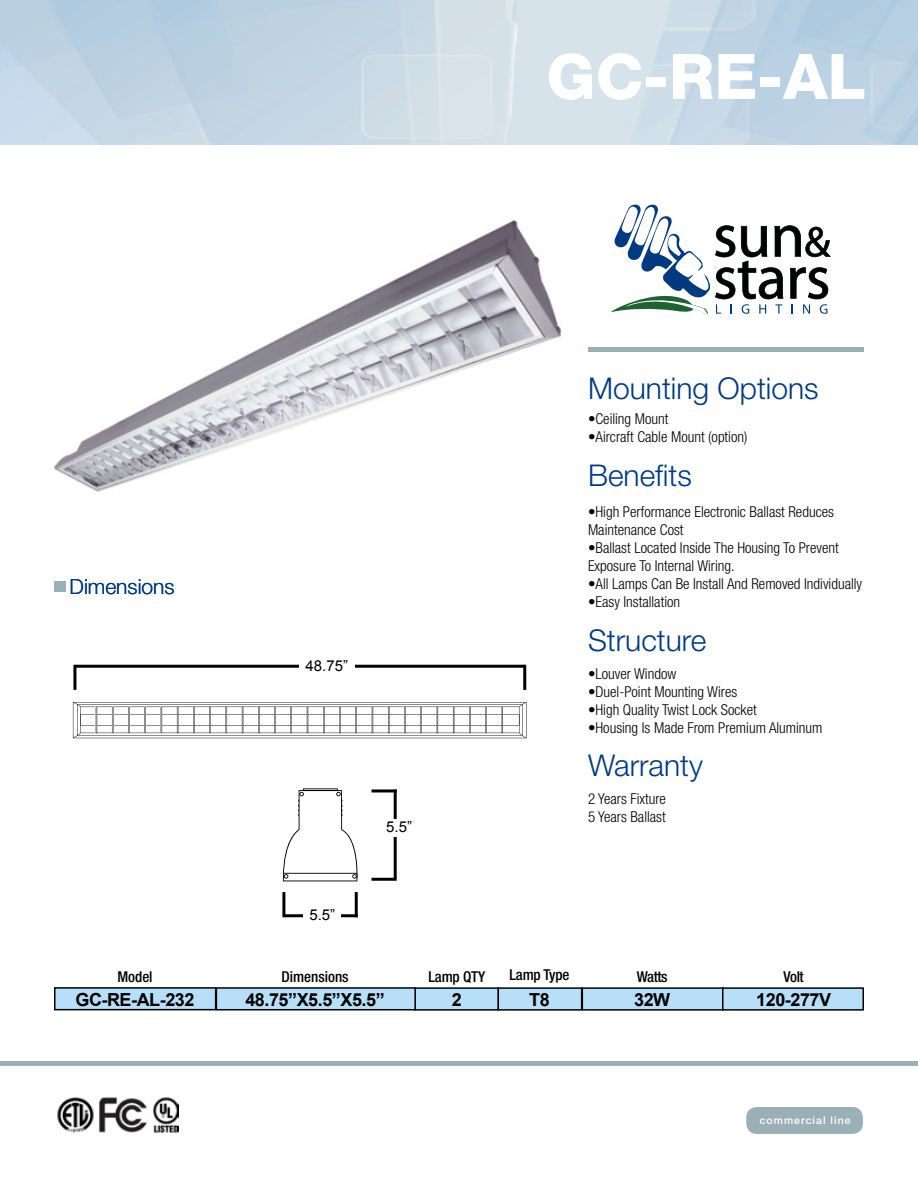
<style>
.page{position:relative;width:918px;height:1188px;background:#fff}
.page>*{position:absolute;margin:0;border:0;box-sizing:border-box;transform-origin:0 0}
.t1{font:800 63px "Helvetica Neue LT Pro";color:#fff}
.t2{font:300 30px "Helvetica Neue LT Pro";color:#013a81}
.t3{font:300 21px "Helvetica Neue LT Pro";color:#013a81}
.t4{font:700 18px "Arial";letter-spacing:-.025em;color:#000}
.t5{font:300 condensed 15px/18px "Helvetica Neue LT Pro";color:#000}
.t6{font:500 condensed 15px "Helvetica Neue LT Pro";letter-spacing:-.01em;color:#000}
.t7{font:15px "Arial";color:#000}
.t8{font:500 10.5px "Helvetica Neue LT Pro";letter-spacing:.1em;color:#fff}
</style>
<div class="page">
<hr style="left:0;top:1062px;width:918px;height:4px;background:#9bb0b6">
<img style="left:57px;top:1097px;width:121px;height:36px">
<div style="left:746px;top:1107px;width:117px;height:27px;background:#9bb0b6;border-radius:11px"></div>
<div style="left:589px;top:347px;width:275px;height:5px;background:#9bb0b6"></div>
<div style="left:54px;top:987px;width:162px;height:23px;background:#b7dff7;border:2px solid #000101"></div>
<div style="left:414px;top:987px;width:85px;height:24px;background:#b7dff7;border:2px solid #000101"></div>
<div style="left:498px;top:987px;width:84px;height:24px;background:#b7dff7;border:2px solid #000101"></div>
<div style="left:582px;top:987px;width:142px;height:24px;background:#b7dff7;border:2px solid #000101"></div>
<div style="left:722px;top:987px;width:142px;height:24px;background:#b7dff7;border:2px solid #000101"></div>
<div style="left:216px;top:987px;width:200px;height:23px;background:#b7dff7;border:2px solid #000101"></div>
<div style="left:54px;top:581px;width:12px;height:11px;background:#9bb0b6"></div>
<img style="left:54px;top:219px;width:508px;height:273px">
<svg style="left:73px;top:702px;width:453px;height:36px"></svg>
<hr style="left:303px;top:788px;width:35px;height:3px;background:#000">
<svg style="left:283px;top:790px;width:75px;height:91px"></svg>
<hr style="left:76px;top:665px;width:449px;height:3px;background:#000">
<hr style="left:523px;top:665px;width:3px;height:25px;background:#000">
<hr style="left:73px;top:665px;width:3px;height:25px;background:#000">
<div style="left:299px;top:649px;width:55px;height:36px;background:#fff"></div>
<hr style="left:284px;top:914px;width:74px;height:3px;background:#000">
<hr style="left:394px;top:789px;width:3px;height:89px;background:#000">
<hr style="left:282px;top:892px;width:3px;height:25px;background:#000">
<hr style="left:372px;top:878px;width:25px;height:3px;background:#000">
<hr style="left:355px;top:892px;width:3px;height:25px;background:#000">
<hr style="left:372px;top:789px;width:25px;height:3px;background:#000">
<div style="left:303px;top:907px;width:38px;height:18px;background:#fff"></div>
<div style="left:385px;top:819px;width:24px;height:17px;background:#fff"></div>
<svg style="left:611px;top:204px;width:220px;height:110px"></svg>
<h1 class="t1" style="left:546px;top:39px;width:321px">GC-RE-AL</h1>
<h2 class="t2" style="left:588px;top:370px;width:232px">Mounting Options</h2>
<p class="t5" style="left:588px;top:410px;width:82px">•Ceiling Mount</p>
<p class="t5" style="left:588px;top:428px;width:161px">•Aircraft Cable Mount (option)</p>
<h3 class="t3" style="left:70px;top:574px;width:106px">Dimensions</h3>
<p class="t7" style="left:306px;top:656px;width:44px">48.75”</p>
<p class="t7" style="left:309px;top:905px;width:27px">5.5”</p>
<p class="t7" style="left:386px;top:817px;width:27px">5.5”</p>
<h2 class="t2" style="left:588px;top:457px;width:105px">Benefits</h2>
<p class="t5" style="left:588px;top:502px;width:247px">•High Performance Electronic Ballast Reduces<br>Maintenance Cost</p>
<p class="t5" style="left:588px;top:538px;width:252px">•Ballast Located Inside The Housing To Prevent<br>Exposure To Internal Wiring.</p>
<p class="t5" style="left:588px;top:574px;width:276px">•All Lamps Can Be Install And Removed Individually</p>
<p class="t5" style="left:588px;top:592px;width:94px">•Easy Installation</p>
<h2 class="t2" style="left:588px;top:622px;width:120px">Structure</h2>
<p class="t5" style="left:588px;top:664px;width:90px">•Louver Window</p>
<p class="t5" style="left:588px;top:682px;width:151px">•Duel-Point Mounting Wires</p>
<p class="t5" style="left:588px;top:700px;width:170px">•High Quality Twist Lock Socket</p>
<p class="t5" style="left:588px;top:718px;width:236px">•Housing Is Made From Premium Aluminum</p>
<h2 class="t2" style="left:588px;top:747px;width:117px">Warranty</h2>
<p class="t5" style="left:588px;top:790px;width:79px">2 Years Fixture<br>5 Years Ballast</p>
<p class="t6" style="left:117px;top:968px;width:37px">Model</p>
<p class="t6" style="left:282px;top:968px;width:69px">Dimensions</p>
<p class="t6" style="left:428px;top:968px;width:58px">Lamp QTY</p>
<p class="t6" style="left:509px;top:966px;width:62px">Lamp Type</p>
<p class="t6" style="left:637px;top:968px;width:33px">Watts</p>
<p class="t6" style="left:784px;top:968px;width:22px">Volt</p>
<p class="t4" style="left:75px;top:987px;width:121px">GC-RE-AL-232</p>
<p class="t4" style="left:245px;top:987px;width:141px">48.75”X5.5”X5.5”</p>
<p class="t4" style="left:452px;top:987px;width:12px">2</p>
<p class="t4" style="left:529px;top:987px;width:22px">T8</p>
<p class="t4" style="left:634px;top:987px;width:38px">32W</p>
<p class="t4" style="left:756px;top:987px;width:76px">120-277V</p>
<p class="t8" style="left:760px;top:1114px;width:92px">commercial line</p>
</div>
